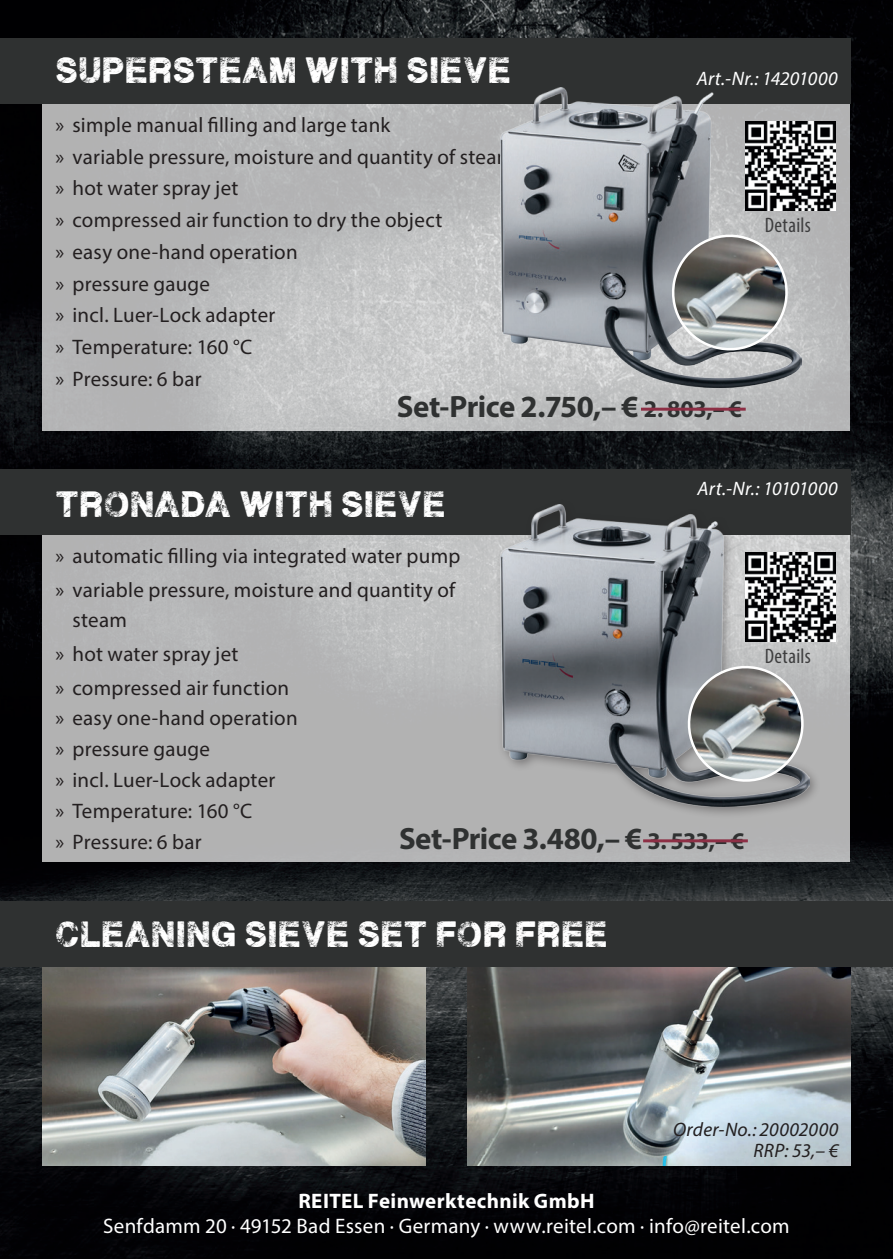
<style>
.page{position:relative;width:893px;height:1259px;background:#fff}
.page>*{position:absolute;margin:0;border:0;box-sizing:border-box;transform-origin:0 0}
.t1{font:700 30.9px "Myriad Pro";letter-spacing:-.02em;color:#2f3131}
.t2{font:29.4px "Plane Crash";letter-spacing:.015em;color:#fff}
.t3{font:21px/31.8px "Myriad Pro";letter-spacing:.01em;color:#231f20}
.t4{font:21px "Myriad Pro";letter-spacing:.015em;color:#fff}
.t5{font:700 21px "Myriad Pro";letter-spacing:.02em;color:#fff}
.t6{font:condensed 21px "Myriad Pro";letter-spacing:.015em;color:#3e3e3f}
.t7{font:italic 19.5px/21.3px "Myriad Pro";letter-spacing:.015em;color:#231f20;text-align:right}
.t8{font:italic 19.5px "Myriad Pro";letter-spacing:.01em;color:#fff}
.t9{font:italic 19.5px "Myriad Pro";letter-spacing:-.01em;color:#fff}
.s1{font-size:24px}
</style>
<div class="page">
<img style="left:0;top:0;width:893px;height:1259px">
<svg style="left:43px;top:104px;width:807px;height:326px;background:#bababb"></svg>
<svg style="left:43px;top:535px;width:807px;height:326px;background:#b5b5b6"></svg>
<div style="left:0;top:38px;width:850px;height:66px;background:#2f3131"></div>
<div style="left:0;top:469px;width:850px;height:66px;background:#2f3131"></div>
<div style="left:494px;top:499px;width:327px;height:319px;background:#231f20;opacity:.4"></div>
<img style="left:501px;top:504px;width:308px;height:302px">
<img style="left:801px;top:121px;width:34px;height:89px">
<img style="left:746px;top:552px;width:89px;height:90px">
<img style="left:500px;top:87px;width:301px;height:301px">
<img style="left:468px;top:966px;width:382px;height:199px">
<img style="left:43px;top:966px;width:382px;height:199px">
<div style="left:0;top:901px;width:893px;height:65px;background:#2f3131"></div>
<hr style="left:641px;top:408px;width:105px;height:3px;background:#8d2f45">
<hr style="left:643px;top:839px;width:105px;height:3px;background:#8d2f45">
<svg style="left:665px;top:228px;width:129px;height:126px;background:#939595"></svg>
<svg style="left:681px;top:659px;width:129px;height:126px;background:#929495"></svg>
<h2 class="t2" style="left:55px;top:57px;width:457px">SUPERSTEAM WITH SIEVE</h2>
<p class="t3" style="left:55px;top:109px;width:460px">» simple manual filling and large tank<br>» variable pressure, moisture and quantity of steam » hot water spray jet<br>» compressed air function to dry the object<br>» easy one-hand operation<br>» pressure gauge<br>» incl. Luer-Lock adapter<br>» Temperature: 160 °C<br>» Pressure: 6 bar</p>
<p class="t8" style="left:697px;top:67px;width:142px">Art.-Nr.: 14201000</p>
<p class="t6" style="left:765px;top:212px;width:48px">Details</p>
<h1 class="t1" style="left:397px;top:387px;width:346px">Set-Price 2.750,– € <span class="s1">2. 803,– €</span></h1>
<h2 class="t2" style="left:55px;top:491px;width:392px">TRONADA WITH SIEVE</h2>
<p class="t9" style="left:698px;top:477px;width:142px">Art.-Nr.: 10101000</p>
<p class="t3" style="left:55px;top:539px;width:406px;line-height:33.9px">» automatic filling via integrated water pump » variable pressure, moisture and quantity of</p>
<p class="t3" style="left:55px;top:602px;width:235px;line-height:33.9px;text-indent:17px">steam<br>» hot water spray jet<br>» compressed air function</p>
<p class="t3" style="left:55px;top:702px;width:244px;line-height:30.9px">» easy one-hand operation » pressure gauge<br>» incl. Luer-Lock adapter<br>» Temperature: 160 °C<br>» Pressure: 6 bar</p>
<h1 class="t1" style="left:399px;top:818px;width:347px">Set-Price 3.480,– € <span class="s1">3. 533,– €</span></h1>
<p class="t6" style="left:765px;top:644px;width:48px">Details</p>
<h2 class="t2" style="left:55px;top:921px;width:554px">CLEANING SIEVE SET FOR FREE</h2>
<p class="t7" style="left:673px;top:1118px;width:167px">Order-No.: 20002000<br>RRP: 53,– €</p>
<p class="t5" style="left:298px;top:1187px;width:298px">REITEL Feinwerktechnik GmbH</p>
<p class="t4" style="left:103px;top:1213px;width:688px">Senfdamm 20 · 49152 Bad Essen · Germany · www.reitel.com · info@reitel.com</p>
</div>
